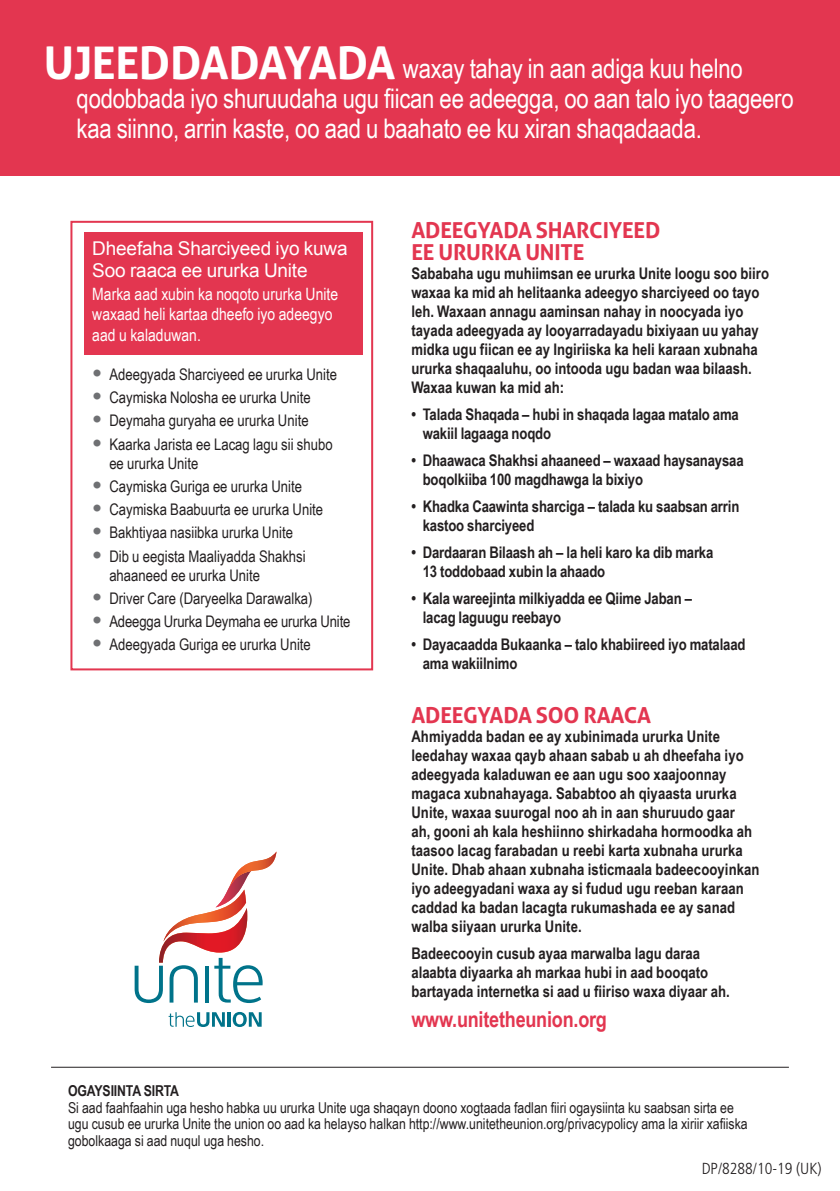
<style>
.page{position:relative;width:840px;height:1191px;background:#fff}
.page>*{position:absolute;margin:0;border:0;box-sizing:border-box;transform-origin:0 0}
.t1{font:700 45px "Aller";letter-spacing:-.01em;color:#fff}
.t2{font:27px/30px "Arial Narrow";letter-spacing:-.01em;color:#fff}
.t3{font:700 22px/22px "Aller";letter-spacing:-.01em;color:#e33650}
.t4{font:700 22px "Arial Narrow";letter-spacing:-.01em;color:#e33650}
.t5{font:19px/22.8px "Arial";letter-spacing:-.01em;color:#fff}
.t6{font:17px/20.4px "Arial Narrow";color:#fff}
.t7{font:700 16px/19px "Arial Narrow";color:#231f20}
.t8{font:16px/19.2px "Arial Narrow";color:#231f20}
.t9{font:300 condensed 16px "Frutiger";color:#231f20}
.t10{font:15px/16.6px "Arial Narrow";color:#231f20}
.t11{font:700 15px "Arial Narrow";letter-spacing:-.01em;color:#231f20}
.s1{font-family:"Frutiger";font-weight:900;font-size:20px;color:#6f7073}
</style>
<div class="page">
<div style="left:0;top:0;width:839px;height:175px;background:#e33650"></div>
<hr style="left:51px;top:1066px;width:737px;height:1px;background:#231f20">
<hr style="left:227px;top:1012px;width:3px;height:14px;background:#00738a">
<svg style="left:232px;top:1012px;width:29px;height:15px"></svg>
<svg style="left:168px;top:1012px;width:57px;height:15px"></svg>
<svg style="left:134px;top:888px;width:129px;height:115px"></svg>
<img style="left:228px;top:852px;width:48px;height:36px">
<div style="left:84px;top:232px;width:278px;height:59px;background:#e33650"></div>
<div style="left:84px;top:279px;width:278px;height:75px;background:#e33650"></div>
<div style="left:70px;top:221px;width:303px;height:449px;border:2px solid #e33650"></div>
<h1 class="t1" style="left:44px;top:35px;width:353px">UJEEDDADAYADA</h1>
<h2 class="t2" style="left:77px;top:53px;width:718px;text-indent:326px">waxay tahay in aan adiga kuu helno qodobbada iyo shuruudaha ugu fiican ee adeegga, oo aan talo iyo taageero kaa siinno, arrin kaste, oo aad u baahato ee ku xiran shaqadaada.</h2>
<p class="t5" style="left:92px;top:237px;width:257px">Dheefaha Sharciyeed iyo kuwa<br>Soo raaca ee ururka Unite</p>
<p class="t6" style="left:92px;top:283px;width:247px">Marka aad xubin ka noqoto ururka Unite waxaad heli kartaa dheefo iyo adeegyo aad u kaladuwan.</p>
<p class="t8" style="left:92px;top:364px;width:246px"><span class="s1">•</span> Adeegyada Sharciyeed ee ururka Unite</p>
<p class="t8" style="left:92px;top:387px;width:220px"><span class="s1">•</span> Caymiska Nolosha ee ururka Unite</p>
<p class="t8" style="left:92px;top:410px;width:218px"><span class="s1">•</span> Deymaha guryaha ee ururka Unite</p>
<p class="t8" style="left:109px;top:434px;width:225px;text-indent:-17px"><span class="s1">•</span> Kaarka Jarista ee Lacag lagu sii shubo ee ururka Unite</p>
<p class="t8" style="left:92px;top:476px;width:211px"><span class="s1">•</span> Caymiska Guriga ee ururka Unite</p>
<p class="t8" style="left:92px;top:499px;width:232px"><span class="s1">•</span> Caymiska Baabuurta ee ururka Unite</p>
<p class="t8" style="left:92px;top:522px;width:202px"><span class="s1">•</span> Bakhtiyaa nasiibka ururka Unite</p>
<p class="t8" style="left:109px;top:546px;width:198px;text-indent:-17px"><span class="s1">•</span> Dib u eegista Maaliyadda Shakhsi ahaaneed ee ururka Unite</p>
<p class="t8" style="left:92px;top:588px;width:222px"><span class="s1">•</span> Driver Care (Daryeelka Darawalka)</p>
<p class="t8" style="left:92px;top:611px;width:259px"><span class="s1">•</span> Adeegga Ururka Deymaha ee ururka Unite</p>
<p class="t8" style="left:92px;top:634px;width:220px"><span class="s1">•</span> Adeegyada Guriga ee ururka Unite</p>
<h3 class="t3" style="left:411px;top:219px;width:250px">ADEEGYADA SHARCIYEED<br>EE URURKA UNITE</h3>
<p class="t7" style="left:411px;top:263px;width:359px">Sababaha ugu muhiimsan ee ururka Unite loogu soo biiro waxaa ka mid ah helitaanka adeegyo sharciyeed oo tayo leh. Waxaan annagu aaminsan nahay in noocyada iyo tayada adeegyada ay looyarradayadu bixiyaan uu yahay midka ugu fiican ee ay Ingiriiska ka heli karaan xubnaha ururka shaqaaluhu, oo intooda ugu badan waa bilaash.<br>Waxaa kuwan ka mid ah:</p>
<p class="t7" style="left:422px;top:404px;width:317px;text-indent:-11px">• Talada Shaqada – hubi in shaqada lagaa matalo ama wakiil lagaaga noqdo</p>
<p class="t7" style="left:422px;top:450px;width:322px;text-indent:-11px">• Dhaawaca Shakhsi ahaaneed – waxaad haysanaysaa boqolkiiba 100 magdhawga la bixiyo</p>
<p class="t7" style="left:422px;top:496px;width:318px;text-indent:-11px">• Khadka Caawinta sharciga – talada ku saabsan arrin kastoo sharciyeed</p>
<p class="t7" style="left:422px;top:542px;width:292px;text-indent:-11px">• Dardaaran Bilaash ah – la heli karo ka dib marka<br>13 toddobaad xubin la ahaado</p>
<p class="t7" style="left:422px;top:588px;width:270px;text-indent:-11px">• Kala wareejinta milkiyadda ee Qiime Jaban – lacag laguugu reebayo</p>
<p class="t7" style="left:422px;top:634px;width:324px;text-indent:-11px">• Dayacaadda Bukaanka – talo khabiireed iyo matalaad ama wakiilnimo</p>
<h3 class="t3" style="left:411px;top:704px;width:241px">ADEEGYADA SOO RAACA</h3>
<p class="t7" style="left:411px;top:726px;width:349px">Ahmiyadda badan ee ay xubinimada ururka Unite leedahay waxaa qayb ahaan sabab u ah dheefaha iyo adeegyada kaladuwan ee aan ugu soo xaajoonnay magaca xubnahayaga. Sababtoo ah qiyaasta ururka Unite, waxaa suurogal noo ah in aan shuruudo gaar<br>ah, gooni ah kala heshiinno shirkadaha hormoodka ah taasoo lacag farabadan u reebi karta xubnaha ururka Unite. Dhab ahaan xubnaha isticmaala badeecooyinkan iyo adeegyadani waxa ay si fudud ugu reeban karaan caddad ka badan lacagta rukumashada ee ay sanad walba siiyaan ururka Unite.</p>
<p class="t7" style="left:411px;top:943px;width:319px">Badeecooyin cusub ayaa marwalba lagu daraa alaabta diyaarka ah markaa hubi in aad booqato bartayada internetka si aad u fiiriso waxa diyaar ah.</p>
<h3 class="t4" style="left:411px;top:1002px;width:197px">www.unitetheunion.org</h3>
<p class="t11" style="left:68px;top:1079px;width:112px">OGAYSIINTA SIRTA</p>
<p class="t10" style="left:68px;top:1098px;width:680px">Si aad faahfaahin uga hesho habka uu ururka Unite uga shaqayn doono xogtaada fadlan fiiri ogaysiinta ku saabsan sirta ee ugu cusub ee ururka Unite the union oo aad ka helayso halkan http://www.unitetheunion.org/privacypolicy ama la xiriir xafiiska gobolkaaga si aad nuqul uga hesho.</p>
<p class="t9" style="left:701px;top:1159px;width:121px">DP/8288/10-19 (UK)</p>
</div>
